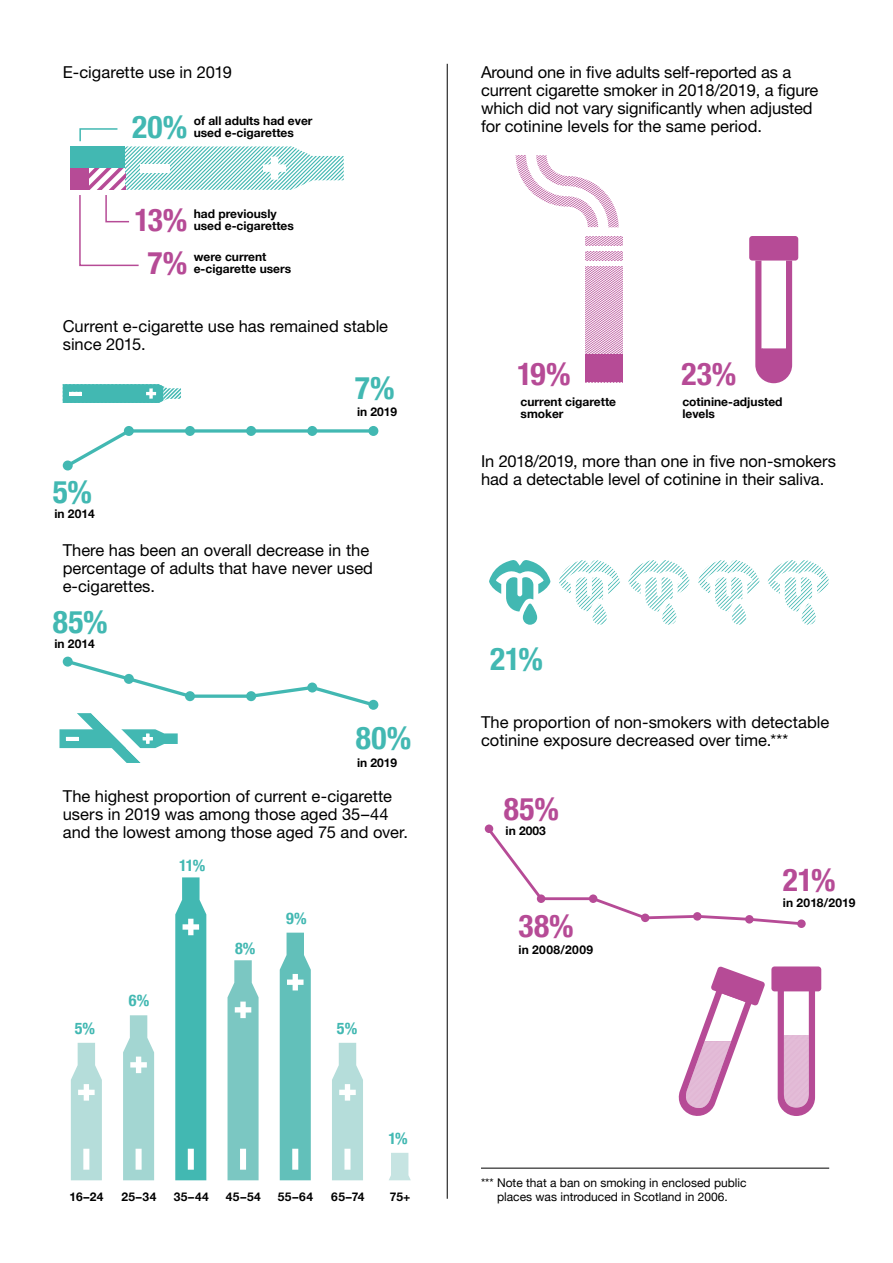
<style>
.page{position:relative;width:893px;height:1263px;background:#fff}
.page>*{position:absolute;margin:0;border:0;box-sizing:border-box;transform-origin:0 0}
.graph_percentage{font:700 condensed 31.5px "Helvetica Neue LT";color:#b64b96}
.graph_percentage-2{font:700 condensed 31.5px "Helvetica Neue LT";letter-spacing:.01em;color:#42b8b2}
.NEW_BODY{font:16.5px/18px "Helvetica Neue LT Std";color:#000}
.graph_percentage-3{font:700 condensed 16.05px "Helvetica Neue LT";color:#42b8b2}
.graph_title{font:700 12px/12px "Helvetica Neue";color:#000}
.graph_title-2{font:12px/13.5px "Helvetica Neue";color:#000;text-align:center}
.graph_title-3{font:700 12px "Helvetica Neue";letter-spacing:.035em;color:#000}
</style>
<div class="page">
<svg style="left:63px;top:384px;width:118px;height:19px;background:#60c3be"></svg>
<svg style="left:59px;top:713px;width:119px;height:50px"></svg>
<svg style="left:71px;top:1043px;width:31px;height:137px;background:#c0e2df"></svg>
<svg style="left:123px;top:1015px;width:31px;height:165px;background:#afdbd8"></svg>
<svg style="left:175px;top:877px;width:31px;height:303px;background:#51bdb8"></svg>
<svg style="left:228px;top:960px;width:31px;height:220px;background:#89cdc8"></svg>
<svg style="left:280px;top:933px;width:31px;height:247px;background:#70c5c0"></svg>
<svg style="left:332px;top:1043px;width:31px;height:137px;background:#c0e2df"></svg>
<svg style="left:389px;top:1153px;width:22px;height:27px"></svg>
<svg style="left:516px;top:155px;width:103px;height:72px"></svg>
<svg style="left:585px;top:266px;width:38px;height:88px;background:#dfb2d2"></svg>
<svg style="left:585px;top:251px;width:38px;height:9px"></svg>
<svg style="left:585px;top:236px;width:38px;height:9px"></svg>
<div style="left:585px;top:354px;width:38px;height:28px;background:#b64b96"></div>
<div style="left:749px;top:236px;width:49px;height:25px;background:#b64b96;border-radius:3px"></div>
<svg style="left:755px;top:260px;width:37px;height:123px"></svg>
<svg style="left:489px;top:560px;width:61px;height:65px"></svg>
<svg style="left:559px;top:560px;width:61px;height:65px"></svg>
<svg style="left:628px;top:560px;width:62px;height:65px"></svg>
<svg style="left:698px;top:560px;width:61px;height:65px"></svg>
<svg style="left:768px;top:560px;width:61px;height:65px"></svg>
<div style="left:771px;top:966px;width:50px;height:25px;background:#b64b96;border-radius:3px"></div>
<svg style="left:679px;top:966px;width:86px;height:150px"></svg>
<svg style="left:778px;top:991px;width:37px;height:125px"></svg>
<svg style="left:63px;top:426px;width:69px;height:44px"></svg>
<svg style="left:134px;top:429px;width:51px;height:4px"></svg>
<svg style="left:195px;top:429px;width:51px;height:4px"></svg>
<svg style="left:256px;top:429px;width:51px;height:4px"></svg>
<svg style="left:317px;top:429px;width:51px;height:4px"></svg>
<div style="left:63px;top:460px;width:10px;height:10px;background:#42b8b2;border-radius:50%"></div>
<div style="left:124px;top:426px;width:10px;height:10px;background:#42b8b2;border-radius:50%"></div>
<div style="left:185px;top:426px;width:10px;height:10px;background:#42b8b2;border-radius:50%"></div>
<div style="left:246px;top:426px;width:10px;height:10px;background:#42b8b2;border-radius:50%"></div>
<div style="left:307px;top:426px;width:10px;height:10px;background:#42b8b2;border-radius:50%"></div>
<div style="left:368px;top:426px;width:10px;height:10px;background:#42b8b2;border-radius:50%"></div>
<div style="left:185px;top:691px;width:10px;height:10px;background:#4cbcb6;border-radius:50%"></div>
<svg style="left:64px;top:657px;width:130px;height:43px"></svg>
<svg style="left:190px;top:694px;width:57px;height:4px"></svg>
<svg style="left:247px;top:683px;width:130px;height:26px"></svg>
<svg style="left:485px;top:827px;width:60px;height:76px"></svg>
<hr style="left:541px;top:897px;width:52px;height:3px;background:#b64b96">
<svg style="left:590px;top:895px;width:207px;height:30px"></svg>
<div style="left:485px;top:824px;width:8px;height:9px;background:#b64b96;border-radius:50%"></div>
<div style="left:537px;top:894px;width:8px;height:9px;background:#b64b96;border-radius:50%"></div>
<div style="left:589px;top:894px;width:8px;height:9px;background:#b64b96;border-radius:50%"></div>
<div style="left:641px;top:913px;width:8px;height:9px;background:#b64b96;border-radius:50%"></div>
<div style="left:693px;top:912px;width:8px;height:9px;background:#b64b96;border-radius:50%"></div>
<div style="left:745px;top:915px;width:9px;height:8px;background:#b64b96;border-radius:50%"></div>
<div style="left:797px;top:919px;width:9px;height:9px;background:#b64b96;border-radius:50%"></div>
<svg style="left:71px;top:128px;width:273px;height:139px"></svg>
<hr style="left:481px;top:1168px;width:348px;height:1px;background:#000">
<hr style="left:447px;top:64px;width:1px;height:1135px;background:#000">
<p class="NEW_BODY" style="left:63px;top:63px;width:171px">E-cigarette use in 2019</p>
<p class="graph_percentage-2" style="left:132px;top:108px;width:57px">20%</p>
<p class="graph_title" style="left:194px;top:115px;width:120px">of all adults had ever used e-cigarettes</p>
<p class="graph_percentage" style="left:134px;top:200px;width:55px">13%</p>
<p class="graph_title" style="left:194px;top:208px;width:102px">had previously used e-cigarettes</p>
<p class="graph_percentage" style="left:148px;top:243px;width:41px">7%</p>
<p class="graph_title" style="left:194px;top:251px;width:99px">were current e-cigarette users</p>
<p class="NEW_BODY" style="left:63px;top:317px;width:327px">Current e-cigarette use has remained stable since 2015.</p>
<p class="graph_percentage-2" style="left:355px;top:369px;width:41px">7%</p>
<p class="graph_percentage-2" style="left:53px;top:473px;width:41px">5%</p>
<p class="graph_title" style="left:54px;top:508px;width:42px">in 2014</p>
<p class="graph_title" style="left:357px;top:406px;width:42px">in 2019</p>
<p class="NEW_BODY" style="left:63px;top:541px;width:312px">There has been an overall decrease in the percentage of adults that have never used e-cigarettes.</p>
<p class="graph_percentage-2" style="left:53px;top:603px;width:56px">85%</p>
<p class="graph_title" style="left:54px;top:638px;width:42px">in 2014</p>
<p class="graph_percentage-2" style="left:356px;top:719px;width:57px">80%</p>
<p class="graph_title" style="left:357px;top:757px;width:42px">in 2019</p>
<p class="NEW_BODY" style="left:63px;top:787px;width:347px">The highest proportion of current e-cigarette users in 2019 was among those aged 35–44 and the lowest among those aged 75 and over.</p>
<p class="graph_percentage-3" style="left:75px;top:1019px;width:22px">5%</p>
<p class="graph_percentage-3" style="left:129px;top:991px;width:22px">6%</p>
<p class="graph_percentage-3" style="left:179px;top:856px;width:28px">11%</p>
<p class="graph_percentage-3" style="left:235px;top:939px;width:22px">8%</p>
<p class="graph_percentage-3" style="left:286px;top:908px;width:22px">9%</p>
<p class="graph_percentage-3" style="left:337px;top:1019px;width:22px">5%</p>
<p class="graph_percentage-3" style="left:388px;top:1129px;width:21px">1%</p>
<p class="graph_title" style="left:70px;top:1190px;width:35px">16–24</p>
<p class="graph_title" style="left:121px;top:1190px;width:37px">25–34</p>
<p class="graph_title" style="left:174px;top:1190px;width:37px">35–44</p>
<p class="graph_title" style="left:226px;top:1190px;width:37px">45–54</p>
<p class="graph_title" style="left:278px;top:1190px;width:37px">55–64</p>
<p class="graph_title" style="left:331px;top:1190px;width:35px">65–74</p>
<p class="graph_title" style="left:390px;top:1190px;width:22px">75+</p>
<p class="NEW_BODY" style="left:481px;top:63px;width:339px">Around one in five adults self-reported as a current cigarette smoker in 2018/2019, a figure which did not vary significantly when adjusted for cotinine levels for the same period.</p>
<p class="graph_percentage" style="left:517px;top:355px;width:55px">19%</p>
<p class="graph_percentage" style="left:681px;top:355px;width:56px">23%</p>
<p class="graph_title" style="left:521px;top:396px;width:97px">current cigarette smoker</p>
<p class="graph_title" style="left:682px;top:396px;width:102px">cotinine-adjusted levels</p>
<p class="NEW_BODY" style="left:481px;top:452px;width:357px">In 2018/2019, more than one in five non-smokers had a detectable level of cotinine in their saliva.</p>
<p class="graph_percentage-2" style="left:490px;top:640px;width:54px">21%</p>
<p class="NEW_BODY" style="left:481px;top:713px;width:350px">The proportion of non-smokers with detectable cotinine exposure decreased over time.***</p>
<p class="graph_percentage" style="left:504px;top:790px;width:56px">85%</p>
<p class="graph_title" style="left:506px;top:825px;width:42px">in 2003</p>
<p class="graph_percentage" style="left:518px;top:907px;width:57px">38%</p>
<p class="graph_title-3" style="left:518px;top:940px;width:76px">in 2008/2009</p>
<p class="graph_percentage" style="left:783px;top:860px;width:54px">21%</p>
<p class="graph_title" style="left:783px;top:897px;width:74px">in 2018/2019</p>
<p class="graph_title-2" style="left:481px;top:1177px;width:267px">*** Note that a ban on smoking in enclosed public places was introduced in Scotland in 2006.</p>
</div>
